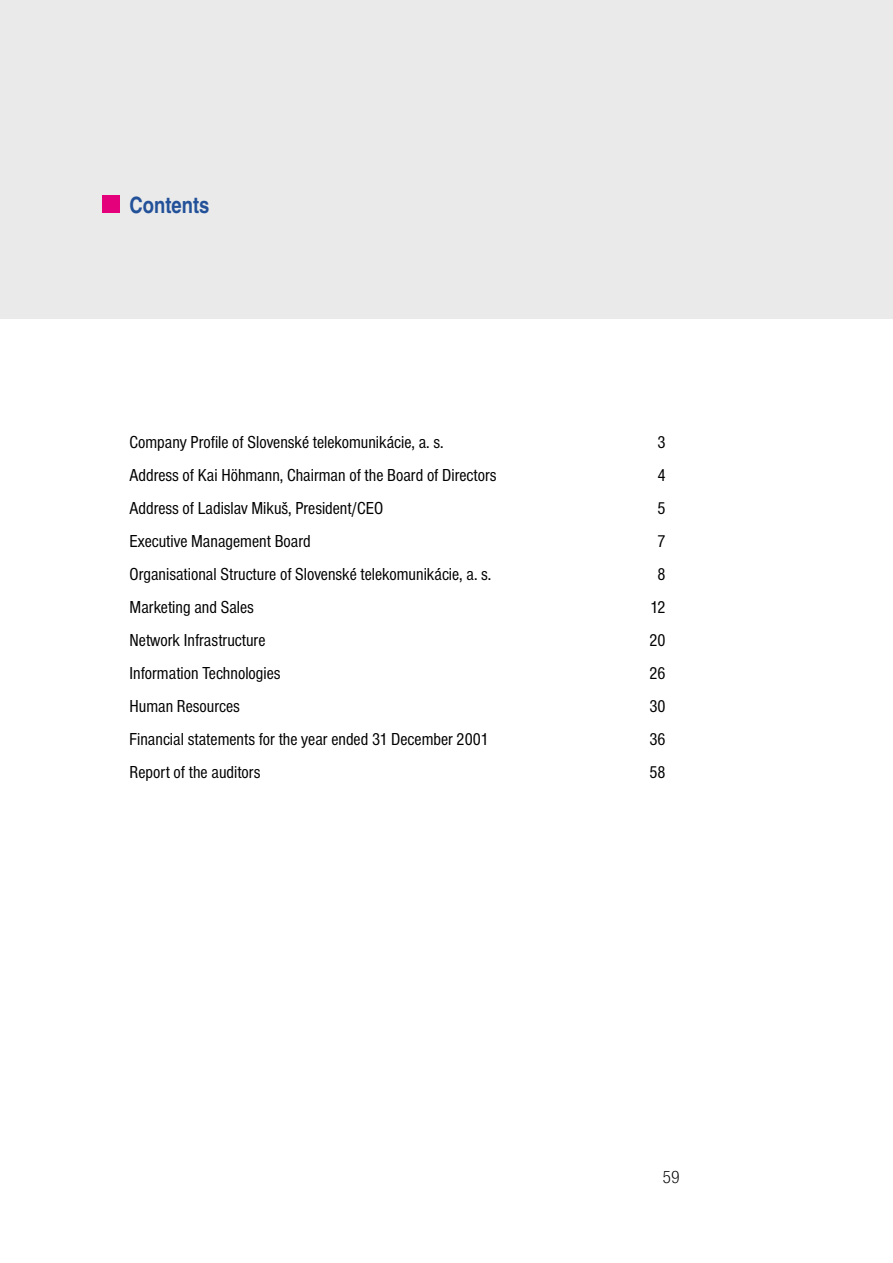
<style>
.page{position:relative;width:893px;height:1263px;background:#fff}
.page>*{position:absolute;margin:0;border:0;box-sizing:border-box;transform-origin:0 0}
.t1{font:22.5px "Nimbus San LCE Bol Con";color:#235199}
.t2{font:18px "Nimbus San TCE Reg Con";color:#000}
.t3{font:18px "Nimbus San DCE Lig Con";color:#000}
</style>
<div class="page">
<div style="left:0;top:0;width:892px;height:319px;background:#eaeaea"></div>
<div style="left:102px;top:196px;width:17px;height:17px;background:#e3007a"></div>
<p class="t1" style="left:129px;top:197px;width:81px">Contents</p>
<p class="t2" style="left:129px;top:435px;width:315px">Company Profile of Slovenské telekomunikácie, a. s.</p>
<p class="t2" style="left:657px;top:435px;width:10px">3</p>
<p class="t2" style="left:129px;top:468px;width:368px">Address of Kai Höhmann, Chairman of the Board of Directors</p>
<p class="t2" style="left:657px;top:468px;width:10px">4</p>
<p class="t2" style="left:129px;top:501px;width:255px">Address of Ladislav Mikuš, President/CEO</p>
<p class="t2" style="left:657px;top:501px;width:10px">5</p>
<p class="t2" style="left:129px;top:534px;width:183px">Executive Management Board</p>
<p class="t2" style="left:657px;top:534px;width:10px">7</p>
<p class="t2" style="left:129px;top:567px;width:363px">Organisational Structure of Slovenské telekomunikácie, a. s.</p>
<p class="t2" style="left:657px;top:567px;width:10px">8</p>
<p class="t2" style="left:129px;top:600px;width:126px">Marketing and Sales</p>
<p class="t2" style="left:650px;top:600px;width:17px">12</p>
<p class="t2" style="left:129px;top:633px;width:137px">Network Infrastructure</p>
<p class="t2" style="left:649px;top:633px;width:18px">20</p>
<p class="t2" style="left:129px;top:666px;width:152px">Information Technologies</p>
<p class="t2" style="left:649px;top:666px;width:18px">26</p>
<p class="t2" style="left:129px;top:699px;width:112px">Human Resources</p>
<p class="t2" style="left:649px;top:699px;width:18px">30</p>
<p class="t2" style="left:129px;top:732px;width:360px">Financial statements for the year ended 31 December 2001</p>
<p class="t2" style="left:649px;top:732px;width:18px">36</p>
<p class="t2" style="left:129px;top:765px;width:132px">Report of the auditors</p>
<p class="t2" style="left:649px;top:765px;width:18px">58</p>
<p class="t3" style="left:662px;top:1170px;width:19px">59</p>
</div>
